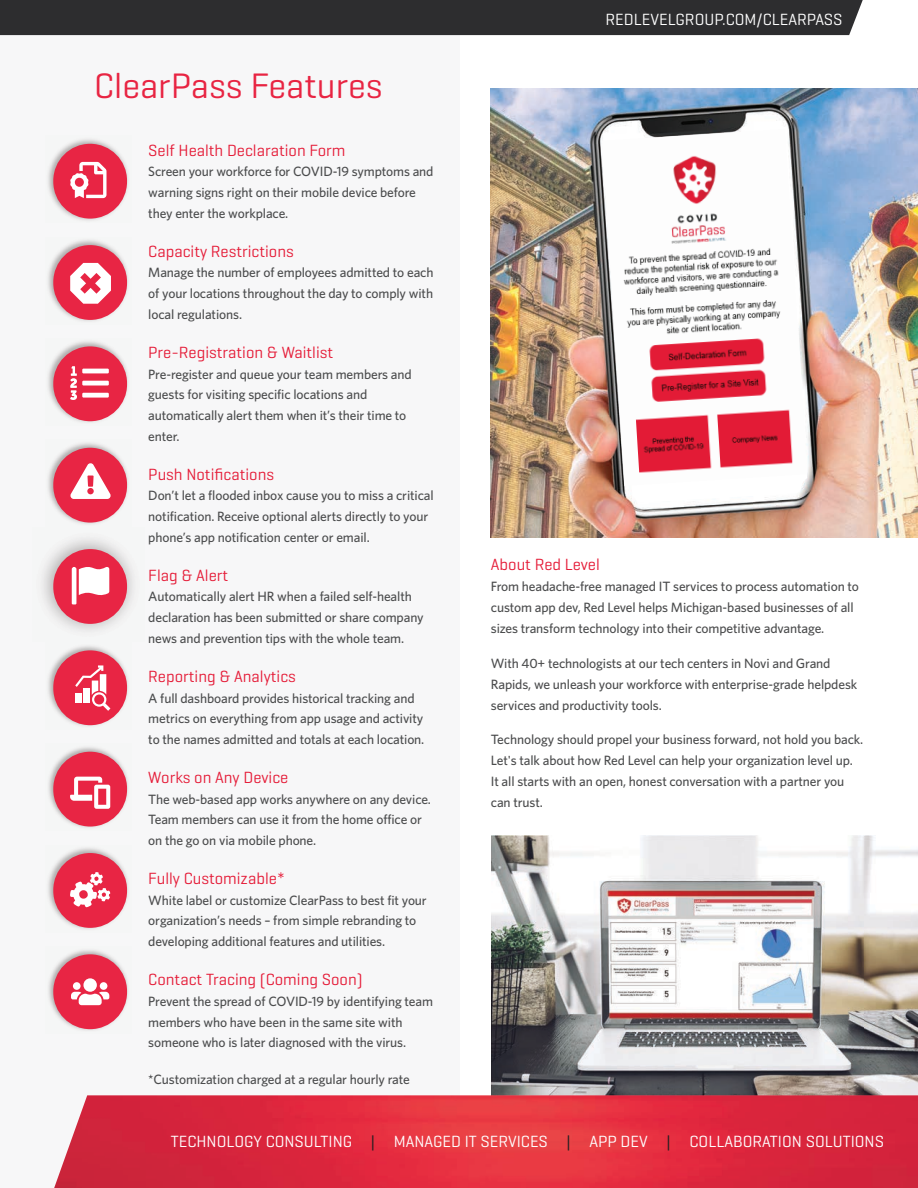
<style>
.page{position:relative;width:918px;height:1188px;background:#fff}
.page>*{position:absolute;margin:0;border:0;box-sizing:border-box;transform-origin:0 0}
.t1{font:36px "Geogrotesque";color:#e82442}
.t2{font:16.5px "Geogrotesque";color:#e51c38}
.t3{font:16.5px "Geogrotesque";color:#fff}
.t4{font:500 13.5px/20.7px "Whitney";letter-spacing:-.01em;color:#4b4c4d}
.s1{font-size:16.65px;color:#231f20}
</style>
<div class="page">
<img style="left:491px;top:836px;width:427px;height:259px">
<div style="left:0;top:0;width:460px;height:1188px;background:#f7f7f8"></div>
<img style="left:54px;top:1095px;width:864px;height:93px">
<div style="left:0;top:0;width:863px;height:35px;background:#2d2d2f"></div>
<img style="left:48px;top:139px;width:81px;height:82px">
<div style="left:53px;top:144px;width:74px;height:75px;background:#e82544;border-radius:37px"></div>
<img style="left:48px;top:239px;width:81px;height:83px">
<div style="left:53px;top:245px;width:74px;height:75px;background:#e82544;border-radius:37px"></div>
<img style="left:48px;top:442px;width:81px;height:83px">
<div style="left:53px;top:448px;width:74px;height:75px;background:#e82544;border-radius:37px"></div>
<img style="left:48px;top:747px;width:81px;height:81px">
<div style="left:53px;top:752px;width:74px;height:75px;background:#e82544;border-radius:37px"></div>
<img style="left:48px;top:950px;width:81px;height:81px">
<div style="left:53px;top:954px;width:74px;height:75px;background:#e82544;border-radius:37px"></div>
<svg style="left:71px;top:978px;width:38px;height:27px"></svg>
<img style="left:48px;top:847px;width:81px;height:83px">
<div style="left:53px;top:853px;width:74px;height:75px;background:#e82544;border-radius:37px"></div>
<img style="left:48px;top:645px;width:81px;height:82px">
<div style="left:53px;top:650px;width:74px;height:75px;background:#e82544;border-radius:37px"></div>
<img style="left:42px;top:538px;width:92px;height:94px">
<div style="left:53px;top:549px;width:74px;height:75px;background:#e82544;border-radius:37px"></div>
<img style="left:48px;top:341px;width:80px;height:82px">
<div style="left:53px;top:346px;width:74px;height:75px;background:#e82544;border-radius:37px"></div>
<img style="left:491px;top:89px;width:427px;height:448px">
<svg style="left:70px;top:366px;width:39px;height:34px"></svg>
<svg style="left:70px;top:162px;width:37px;height:36px"></svg>
<svg style="left:75px;top:665px;width:35px;height:46px"></svg>
<svg style="left:70px;top:263px;width:41px;height:41px"></svg>
<svg style="left:70px;top:872px;width:40px;height:35px"></svg>
<svg style="left:70px;top:777px;width:40px;height:32px"></svg>
<svg style="left:70px;top:463px;width:41px;height:36px"></svg>
<svg style="left:72px;top:567px;width:37px;height:37px"></svg>
<svg style="left:608px;top:486px;width:199px;height:17px"></svg>
<img style="left:602px;top:129px;width:205px;height:357px">
<h1 class="t1" style="left:94px;top:63px;width:290px">ClearPass Features</h1>
<p class="t2" style="left:148px;top:140px;width:199px">Self Health Declaration Form</p>
<p class="t4" style="left:148px;top:161px;width:287px">Screen your workforce for COVID-19 symptoms and warning signs right on their mobile device before they enter the workplace.</p>
<p class="t2" style="left:148px;top:241px;width:147px">Capacity Restrictions</p>
<p class="t4" style="left:148px;top:262px;width:287px;text-align:justify">Manage the number of employees admitted to each of your locations throughout the day to comply with local regulations.</p>
<p class="t2" style="left:148px;top:342px;width:186px">Pre-Registration &amp; Waitlist</p>
<p class="t4" style="left:148px;top:363px;width:265px">Pre-register and queue your team members and guests for visiting specific locations and automatically alert them when it’s their time to enter.</p>
<p class="t2" style="left:148px;top:464px;width:127px">Push Notifications</p>
<p class="t4" style="left:148px;top:485px;width:287px">Don’t let a flooded inbox cause you to miss a critical notification. Receive optional alerts directly to your phone’s app notification center or email.</p>
<p class="t2" style="left:148px;top:565px;width:81px">Flag &amp; Alert</p>
<p class="t4" style="left:148px;top:586px;width:277px">Automatically alert HR when a failed self-health declaration has been submitted or share company news and prevention tips with the whole team.</p>
<p class="t2" style="left:148px;top:666px;width:149px">Reporting &amp; Analytics</p>
<p class="t4" style="left:148px;top:687px;width:278px">A full dashboard provides historical tracking and metrics on everything from app usage and activity to the names admitted and totals at each location.</p>
<p class="t2" style="left:148px;top:767px;width:142px">Works on Any Device</p>
<p class="t4" style="left:148px;top:788px;width:284px">The web-based app works anywhere on any device.<br>Team members can use it from the home office or on the go on via mobile phone.</p>
<p class="t2" style="left:148px;top:868px;width:139px">Fully Customizable*</p>
<p class="t4" style="left:148px;top:890px;width:280px">White label or customize ClearPass to best fit your organization’s needs – from simple rebranding to developing additional features and utilities.</p>
<p class="t2" style="left:148px;top:969px;width:216px">Contact Tracing (Coming Soon)</p>
<p class="t4" style="left:148px;top:991px;width:286px">Prevent the spread of COVID-19 by identifying team members who have been in the same site with someone who is later diagnosed with the virus.</p>
<p class="t4" style="left:148px;top:1069px;width:263px">*Customization charged at a regular hourly rate</p>
<p class="t3" style="left:605px;top:9px;width:239px">REDLEVELGROUP.COM/CLEARPASS</p>
<p class="t2" style="left:491px;top:554px;width:110px">About Red Level</p>
<p class="t4" style="left:491px;top:576px;width:370px">From headache-free managed IT services to process automation to custom app dev, Red Level helps Michigan-based businesses of all sizes transform technology into their competitive advantage.</p>
<p class="t4" style="left:491px;top:652px;width:368px">With 40+ technologists at our tech centers in Novi and Grand<br>Rapids, we unleash your workforce with enterprise-grade helpdesk services and productivity tools.</p>
<p class="t4" style="left:491px;top:729px;width:374px">Technology should propel your business forward, not hold you back.<br>Let's talk about how Red Level can help your organization level up.<br>It all starts with an open, honest conversation with a partner you can trust.</p>
<p class="t3" style="left:171px;top:1131px;width:715px">TECHNOLOGY CONSULTING <span class="s1">|</span> MANAGED IT SERVICES <span class="s1">|</span> APP DEV <span class="s1">|</span> COLLABORATION SOLUTIONS</p>
</div>
